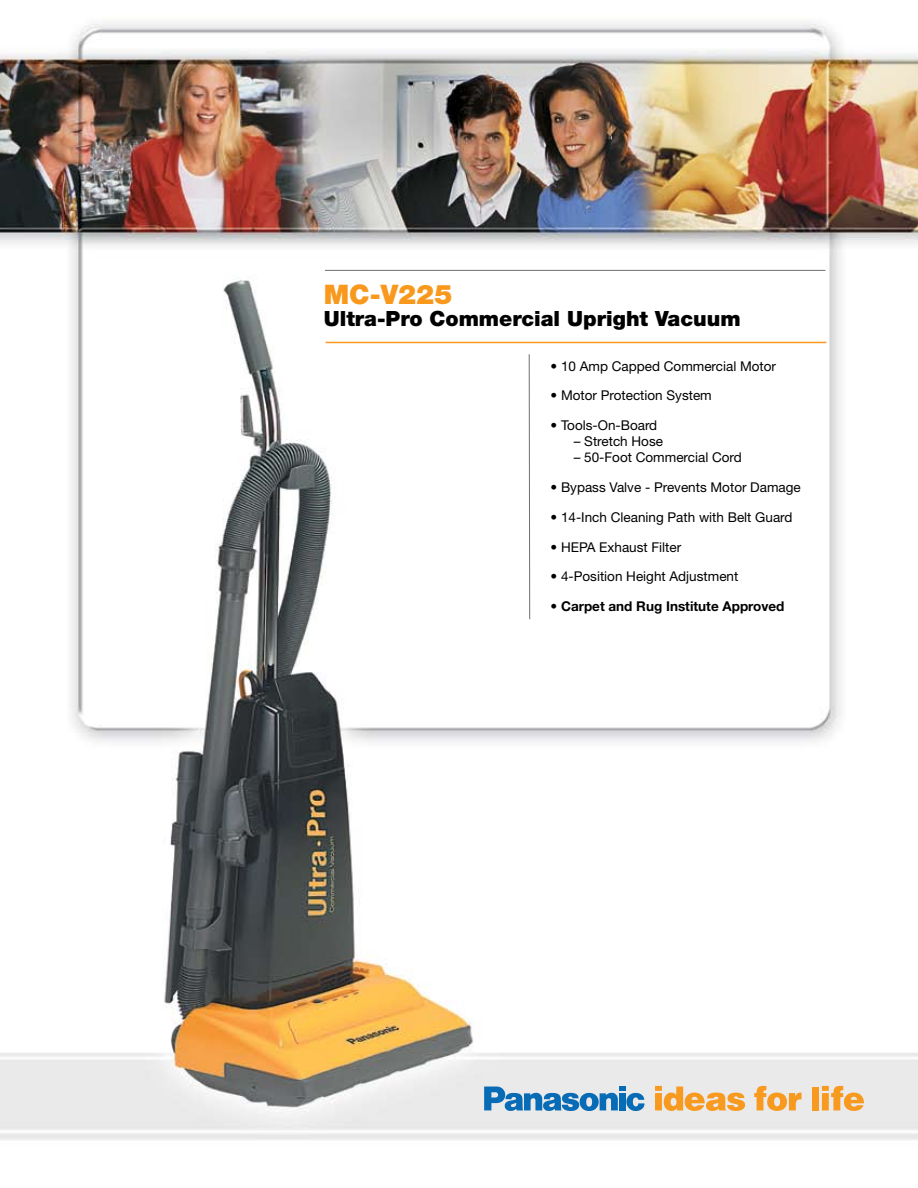
<style>
.page{position:relative;width:918px;height:1188px;background:#fff}
.page>*{position:absolute;margin:0;border:0;box-sizing:border-box;transform-origin:0 0}
.t1{font:900 27px "Helvetica Neue";color:#f8991d}
.t2{font:900 21px "Helvetica Neue";color:#000}
.t3{font:13.5px "Helvetica Neue";color:#000}
.t4{font:700 13.5px "Helvetica Neue";color:#000}
.s1{font-weight:400}
</style>
<div class="page">
<img style="left:0;top:21px;width:918px;height:1119px">
<hr style="left:326px;top:342px;width:500px;height:1px;background:#f8991d">
<svg style="left:528px;top:354px;width:2px;height:266px"></svg>
<hr style="left:325px;top:270px;width:501px;height:1px;background:#6d6f71">
<svg style="left:655px;top:1086px;width:90px;height:25px;background:#f1be7c"></svg>
<svg style="left:754px;top:1086px;width:48px;height:25px"></svg>
<div style="left:812px;top:1087px;width:7px;height:23px;background:#f89a20"></div>
<svg style="left:822px;top:1086px;width:42px;height:25px"></svg>
<svg style="left:484px;top:1087px;width:161px;height:24px;background:#6ca3cc"></svg>
<h1 class="t1" style="left:324px;top:278px;width:130px">MC-V225</h1>
<h2 class="t2" style="left:324px;top:306px;width:418px">Ultra-Pro Commercial Upright Vacuum</h2>
<p class="t3" style="left:551px;top:358px;width:227px">• 10 Amp Capped Commercial Motor</p>
<p class="t3" style="left:551px;top:387px;width:163px">• Motor Protection System</p>
<p class="t3" style="left:551px;top:417px;width:108px">• Tools-On-Board</p>
<p class="t3" style="left:574px;top:433px;width:91px">– Stretch Hose</p>
<p class="t3" style="left:574px;top:450px;width:170px">– 50-Foot Commercial Cord</p>
<p class="t3" style="left:551px;top:479px;width:252px">• Bypass Valve - Prevents Motor Damage</p>
<p class="t3" style="left:551px;top:509px;width:244px">• 14-Inch Cleaning Path with Belt Guard</p>
<p class="t3" style="left:551px;top:539px;width:132px">• HEPA Exhaust Filter</p>
<p class="t3" style="left:551px;top:568px;width:189px">• 4-Position Height Adjustment</p>
<p class="t4" style="left:551px;top:598px;width:236px"><span class="s1">•</span> Carpet and Rug Institute Approved</p>
</div>
